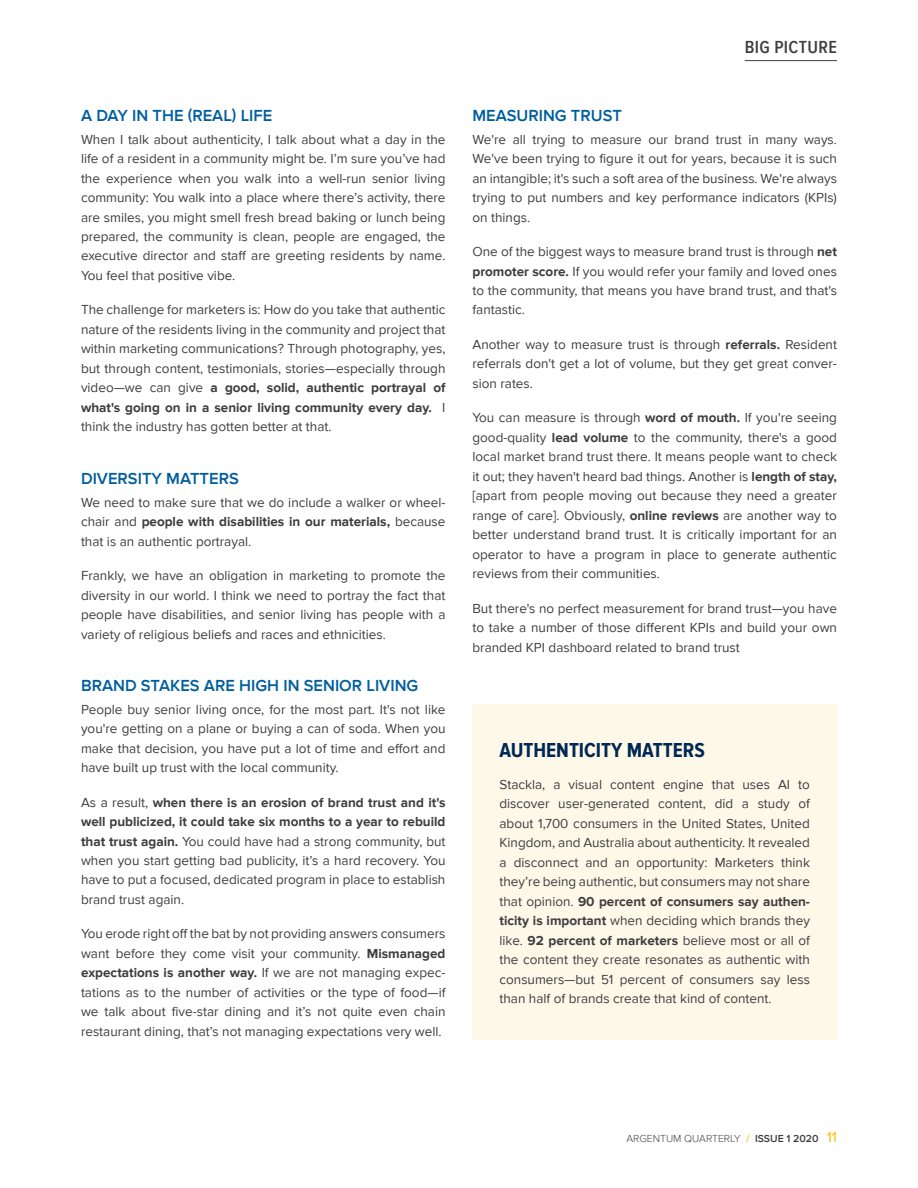
<style>
.page{position:relative;width:918px;height:1188px;background:#fff}
.page>*{position:absolute;margin:0;border:0;box-sizing:border-box;transform-origin:0 0}
.t1{font:700 21px "Proxima Nova Cond";color:#002854}
.t2{font:600 18px "Proxima Nova Cond";letter-spacing:.02em;color:#3e3e3f}
.t3{font:600 16.5px "Proxima Nova";color:#005e9e}
.t4{font:13.5px/19.5px "Proxima Nova";color:#3e3e3f;text-align:justify}
.t5{font:300 10.5px "Proxima Nova";color:#3e3e3f}
.s1{font-weight:700}
.s2{font-weight:700;color:#fec62e}
.s3{font-weight:600}
.s4{font-weight:600;font-size:15px;color:#fec62e}
</style>
<div class="page">
<hr style="left:745px;top:60px;width:92px;height:1px;background:#3e3e3f">
<div style="left:472px;top:704px;width:365px;height:336px;background:#fef8e9"></div>
<p class="t3" style="left:81px;top:106px;width:193px">A DAY IN THE (REAL) LIFE</p>
<p class="t4" style="left:81px;top:129px;width:366px">When I talk about authenticity, I talk about what a day in the life of a resident in a community might be. I’m sure you’ve had the experience when you walk into a well-run senior living community: You walk into a place where there’s activity, there are smiles, you might smell fresh bread baking or lunch being prepared, the community is clean, people are engaged, the executive director and staff are greeting residents by name.<br>You feel that positive vibe.</p>
<p class="t4" style="left:81px;top:300px;width:366px">The challenge for marketers is: How do you take that authentic nature of the residents living in the community and project that within marketing communications? Through photography, yes, but through content, testimonials, stories—especially through video—we can give <span class="s1">a good, solid, authentic portrayal of what's going on in a senior living community every day.</span> I think the industry has gotten better at that.</p>
<p class="t3" style="left:81px;top:469px;width:159px">DIVERSITY MATTERS</p>
<p class="t4" style="left:81px;top:492px;width:366px">We need to make sure that we do include a walker or wheel&shy;chair and <span class="s1">people with disabilities in our materials,</span> because that is an authentic portrayal.</p>
<p class="t4" style="left:81px;top:566px;width:366px">Frankly, we have an obligation in marketing to promote the diversity in our world. I think we need to portray the fact that people have disabilities, and senior living has people with a variety of religious beliefs and races and ethnicities.</p>
<p class="t3" style="left:81px;top:676px;width:339px">BRAND STAKES ARE HIGH IN SENIOR LIVING</p>
<p class="t4" style="left:81px;top:699px;width:366px">People buy senior living once, for the most part. It's not like you're getting on a plane or buying a can of soda. When you make that decision, you have put a lot of time and effort and have built up trust with the local community.</p>
<p class="t4" style="left:81px;top:792px;width:366px">As a result, <span class="s1">when there is an erosion of brand trust and it's well publicized, it could take six months to a year to rebuild that trust again.</span> You could have had a strong community, but when you start getting bad publicity, it’s a hard recovery. You have to put a focused, dedicated program in place to establish brand trust again.</p>
<p class="t4" style="left:81px;top:924px;width:366px">You erode right off the bat by not providing answers consumers want before they come visit your community. <span class="s1">Mismanaged expectations is another way.</span> If we are not managing expec&shy;tations as to the number of activities or the type of food—if we talk about five-star dining and it’s not quite even chain restaurant dining, that’s not managing expectations very well.</p>
<h2 class="t2" style="left:745px;top:37px;width:94px">BIG PICTURE</h2>
<p class="t3" style="left:472px;top:106px;width:151px">MEASURING TRUST</p>
<p class="t4" style="left:472px;top:129px;width:366px">We're all trying to measure our brand trust in many ways.<br>We've been trying to figure it out for years, because it is such an intangible; it's such a soft area of the business. We're always trying to put numbers and key performance indicators (KPIs) on things.</p>
<p class="t4" style="left:472px;top:242px;width:366px">One of the biggest ways to measure brand trust is through <span class="s1">net promoter score.</span> If you would refer your family and loved ones to the community, that means you have brand trust, and that's fantastic.</p>
<p class="t4" style="left:472px;top:335px;width:366px">Another way to measure trust is through <span class="s1">referrals.</span> Resident referrals don't get a lot of volume, but they get great conver&shy;sion rates.</p>
<p class="t4" style="left:472px;top:408px;width:366px">You can measure is through <span class="s1">word of mouth.</span> If you're seeing good-quality <span class="s1">lead volume</span> to the community, there's a good local market brand trust there. It means people want to check it out; they haven't heard bad things. Another is <span class="s1">length of stay, </span>[apart from people moving out because they need a greater range of care]. Obviously, <span class="s1">online reviews</span> are another way to better understand brand trust. It is critically important for an operator to have a program in place to generate authentic reviews from their communities.</p>
<p class="t4" style="left:472px;top:599px;width:366px">But there's no perfect measurement for brand trust—you have to take a number of those different KPIs and build your own branded KPI dashboard related to brand trust</p>
<h1 class="t1" style="left:500px;top:739px;width:207px">AUTHENTICITY MATTERS</h1>
<p class="t4" style="left:500px;top:775px;width:312px">Stackla, a visual content engine that uses AI to discover user-generated content, did a study of about 1,700 consumers in the United States, United Kingdom, and Australia about authenticity. It revealed a disconnect and an opportunity: Marketers think they’re being authentic, but consumers may not share that opinion. <span class="s1">90 percent of consumers say authen&shy;ticity is important</span> when deciding which brands they like. <span class="s1">92 percent of marketers</span> believe most or all of the content they create resonates as authentic with consumers—but 51 percent of consumers say less than half of brands create that kind of content.</p>
<p class="t5" style="left:626px;top:1132px;width:212px">ARGENTUM QUARTERLY <span class="s2">/</span> <span class="s3">ISSUE 1 2020</span> <span class="s4">11</span></p>
</div>
